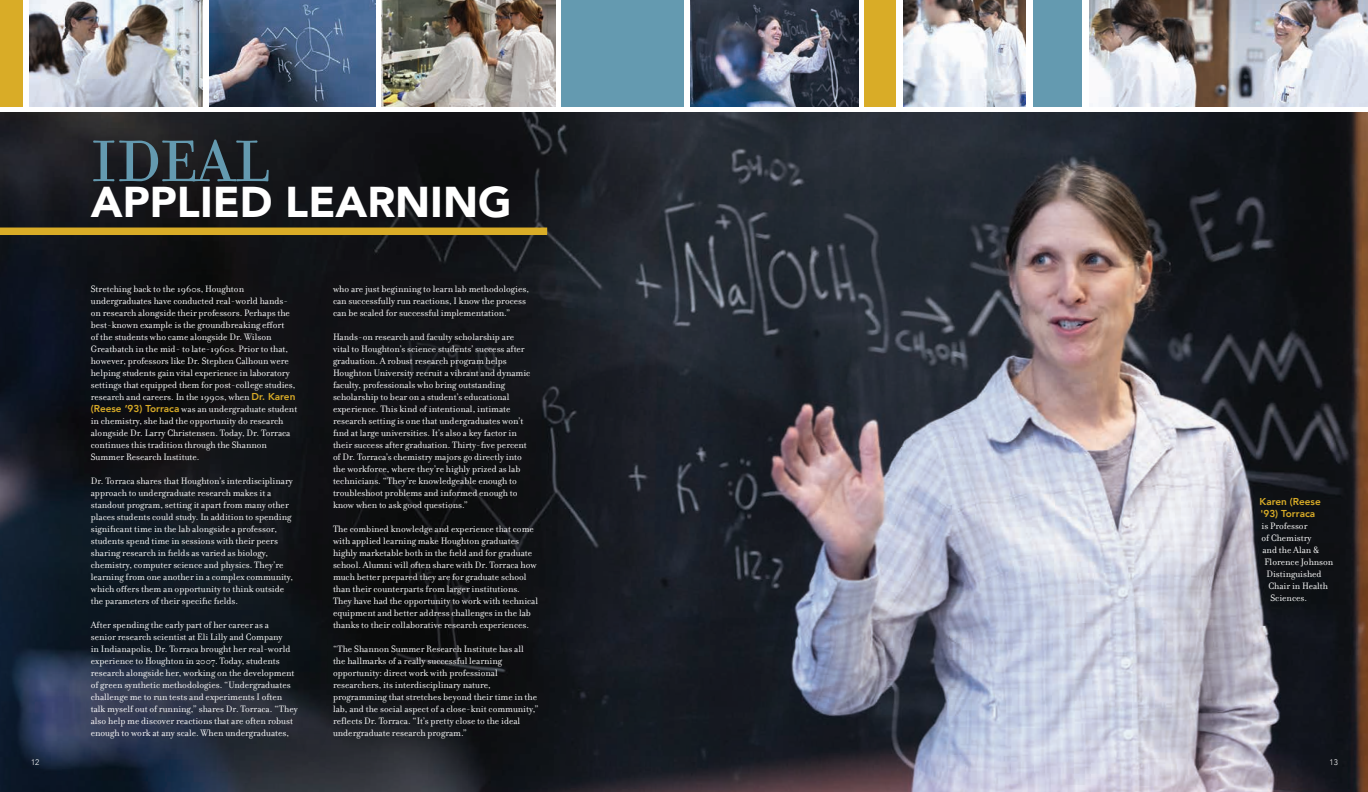
<style>
.page{position:relative;width:1368px;height:792px;background:#fff}
.page>*{position:absolute;margin:0;border:0;box-sizing:border-box;transform-origin:0 0}
.t1{font:63px "Filosofia Unicase";color:#649ab0}
.t2{font:900 43px "Avenir";color:#fff}
.t3{font:10px/12px "Filosofia";color:#fff}
.t4{font:800 10px "Avenir";color:#d9ac27}
.t5{font:300 8px "Avenir";color:#fff}
.s1{font-family:"Avenir";font-weight:800;color:#d9ac27}
</style>
<div class="page">
<img style="left:0;top:113px;width:1368px;height:679px">
<img style="left:29px;top:0;width:174px;height:107px">
<img style="left:209px;top:0;width:167px;height:107px">
<div style="left:562px;top:0;width:122px;height:107px;background:#649ab0"></div>
<div style="left:290px;top:242px;width:290px;height:539px;background:#231f20;opacity:.12"></div>
<img style="left:382px;top:0;width:174px;height:107px">
<div style="left:0;top:0;width:23px;height:107px;background:#d9ac27"></div>
<div style="left:864px;top:0;width:32px;height:107px;background:#d9ac27"></div>
<img style="left:690px;top:0;width:168px;height:107px">
<img style="left:904px;top:0;width:122px;height:107px">
<img style="left:1089px;top:0;width:279px;height:107px">
<div style="left:1033px;top:0;width:48px;height:107px;background:#649ab0"></div>
<div style="left:0;top:228px;width:547px;height:7px;background:#d9ac27"></div>
<div style="left:47px;top:242px;width:292px;height:538px;background:#231f20;opacity:.12"></div>
<p class="t5" style="left:31px;top:758px;width:10px">12</p>
<p class="t1" style="left:91px;top:124px;width:179px">IDEAL</p>
<p class="t2" style="left:91px;top:165px;width:422px">APPLIED LEARNING</p>
<p class="t3" style="left:91px;top:283px;width:208px">Stretching back to the 1960s, Houghton undergraduates have conducted real-world hands&shy;on research alongside their professors. Perhaps the best-known example is the groundbreaking effort<br>of the students who came alongside Dr. Wilson Greatbatch in the mid- to late-1960s. Prior to that, however, professors like Dr. Stephen Calhoun were helping students gain vital experience in laboratory settings that equipped them for post-college studies, research and careers. In the 1990s, when <span class="s1">Dr. Karen (Reese ’93) Torraca</span> was an undergraduate student in chemistry, she had the opportunity do research alongside Dr. Larry Christensen. Today, Dr. Torraca continues this tradition through the Shannon Summer Research Institute.</p>
<p class="t3" style="left:91px;top:475px;width:204px">Dr. Torraca shares that Houghton’s interdisciplinary approach to undergraduate research makes it a standout program, setting it apart from many other places students could study. In addition to spending significant time in the lab alongside a professor, students spend time in sessions with their peers sharing research in fields as varied as biology, chemistry, computer science and physics. They’re learning from one another in a complex community, which offers them an opportunity to think outside the parameters of their specific fields.</p>
<p class="t3" style="left:91px;top:619px;width:209px">After spending the early part of her career as a<br>senior research scientist at Eli Lilly and Company<br>in Indianapolis, Dr. Torraca brought her real-world experience to Houghton in 2007. Today, students research alongside her, working on the development of green synthetic methodologies. “Undergraduates challenge me to run tests and experiments I often talk myself out of running,” shares Dr. Torraca. “They also help me discover reactions that are often robust enough to work at any scale. When undergraduates,</p>
<p class="t3" style="left:333px;top:283px;width:198px">who are just beginning to learn lab methodologies, can successfully run reactions, I know the process can be scaled for successful implementation.”</p>
<p class="t3" style="left:333px;top:331px;width:199px">Hands-on research and faculty scholarship are vital to Houghton’s science students’ success after graduation. A robust research program helps Houghton University recruit a vibrant and dynamic faculty, professionals who bring outstanding scholarship to bear on a student’s educational experience. This kind of intentional, intimate research setting is one that undergraduates won’t find at large universities. It’s also a key factor in their success after graduation. Thirty-five percent of Dr. Torraca’s chemistry majors go directly into the workforce, where they’re highly prized as lab technicians. “They’re knowledgeable enough to troubleshoot problems and informed enough to know when to ask good questions.”</p>
<p class="t3" style="left:333px;top:523px;width:207px">The combined knowledge and experience that come with applied learning make Houghton graduates highly marketable both in the field and for graduate school. Alumni will often share with Dr. Torraca how much better prepared they are for graduate school than their counterparts from larger institutions.<br>They have had the opportunity to work with technical equipment and better address challenges in the lab thanks to their collaborative research experiences.</p>
<p class="t3" style="left:333px;top:643px;width:192px">“The Shannon Summer Research Institute has all</p>
<p class="t3" style="left:333px;top:655px;width:207px">the hallmarks of a really successful learning opportunity: direct work with professional researchers, its interdisciplinary nature, programming that stretches beyond their time in the lab, and the social aspect of a close-knit community,” reflects Dr. Torraca. “It’s pretty close to the ideal undergraduate research program.”</p>
<p class="t4" style="left:1259px;top:494px;width:63px">Karen (Reese</p>
<p class="t4" style="left:1260px;top:506px;width:56px">'93) Torraca</p>
<p class="t3" style="left:1261px;top:520px;width:47px">is Professor</p>
<p class="t3" style="left:1261px;top:532px;width:52px">of Chemistry</p>
<p class="t3" style="left:1262px;top:544px;width:58px">and the Alan &amp;</p>
<p class="t3" style="left:1264px;top:556px;width:70px">Florence Johnson</p>
<p class="t3" style="left:1266px;top:568px;width:57px">Distinguished</p>
<p class="t3" style="left:1268px;top:580px;width:61px">Chair in Health</p>
<p class="t3" style="left:1270px;top:592px;width:38px">Sciences.</p>
<p class="t5" style="left:1330px;top:758px;width:10px">13</p>
</div>
